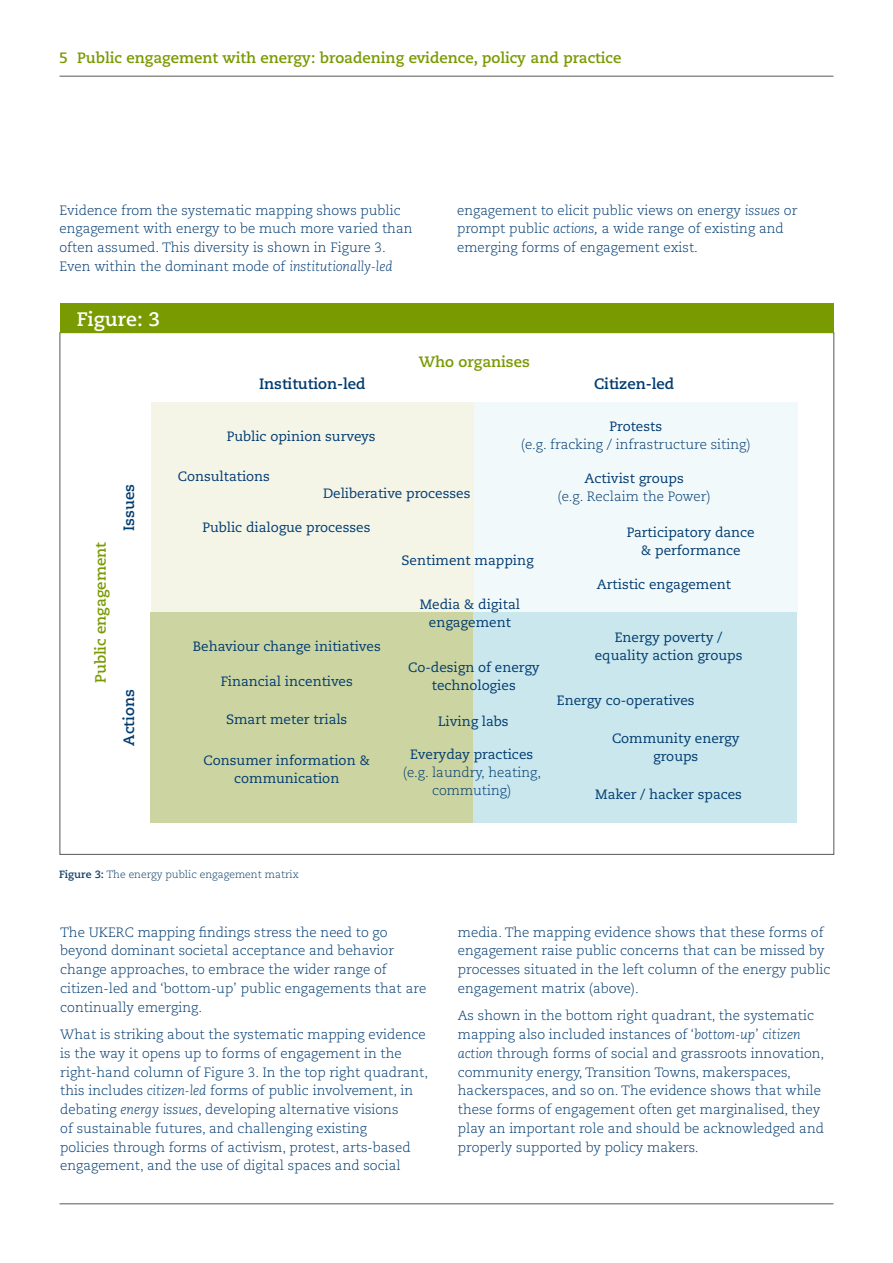
<style>
.page{position:relative;width:893px;height:1263px;background:#fff}
.page>*{position:absolute;margin:0;border:0;box-sizing:border-box;transform-origin:0 0}
.t1{font:700 19.5px "Caecilia LT Std";color:#fff}
.t2{font:700 15px "Caecilia LT Std";color:#799a00}
.t3{font:700 15px "Caecilia LT Std";color:#003b70}
.t4{font:300 13.5px/18.8px "Caecilia LT Std";color:#003b70}
.t5{font:13.5px/18px "Caecilia LT Std";color:#003b70;text-align:center}
.t6{font:300 10.5px "Caecilia LT Std";color:#0e3e67}
.s1{font-style:italic}
.s2{font-weight:700}
</style>
<div class="page">
<hr style="left:60px;top:76px;width:773px;height:1px;background:#575756">
<hr style="left:60px;top:1203px;width:773px;height:1px;background:#575756">
<div style="left:60px;top:332px;width:774px;height:523px;background:#fff;border:1px solid #575756"></div>
<div style="left:60px;top:303px;width:774px;height:29px;background:#799a00"></div>
<div style="left:151px;top:403px;width:324px;height:210px;background:#f4f4e7"></div>
<div style="left:474px;top:403px;width:324px;height:210px;background:#f2f9fb"></div>
<div style="left:150px;top:613px;width:324px;height:210px;background:#ccd5a1"></div>
<div style="left:473px;top:613px;width:324px;height:210px;background:#c9e7ed"></div>
<p class="t2" style="left:59px;top:48px;width:564px">5 Public engagement with energy: broadening evidence, policy and practice</p>
<p class="t4" style="left:60px;top:201px;width:354px">Evidence from the systematic mapping shows public engagement with energy to be much more varied than often assumed. This diversity is shown in Figure 3.<br>Even within the dominant mode of <span class="s1">institutionally-led</span></p>
<p class="t4" style="left:457px;top:201px;width:342px">engagement to elicit public views on energy <span class="s1">issues</span> or prompt public <span class="s1">actions,</span> a wide range of existing and emerging forms of engagement exist.</p>
<h1 class="t1" style="left:77px;top:307px;width:85px">Figure: 3</h1>
<p class="t2" style="left:419px;top:353px;width:113px">Who organises</p>
<p class="t2" style="left:92px;top:683px;width:143px;rotate:-90deg">Public engagement</p>
<p class="t3" style="left:120px;top:531px;width:48px;rotate:-90deg">Issues</p>
<p class="t3" style="left:120px;top:745px;width:57px;rotate:-90deg">Actions</p>
<p class="t3" style="left:259px;top:375px;width:108px">Institution-led</p>
<p class="t3" style="left:594px;top:375px;width:82px">Citizen-led</p>
<p class="t5" style="left:227px;top:428px;width:150px">Public opinion surveys</p>
<p class="t5" style="left:178px;top:468px;width:94px">Consultations</p>
<p class="t5" style="left:323px;top:485px;width:149px">Deliberative processes</p>
<p class="t5" style="left:609px;top:418px;width:54px">Protests</p>
<p class="t4" style="left:521px;top:436px;width:231px">(e.g. fracking / infrastructure siting)</p>
<p class="t5" style="left:585px;top:470px;width:101px">Activist groups</p>
<p class="t4" style="left:558px;top:487px;width:155px">(e.g. Reclaim the Power)</p>
<p class="t5" style="left:202px;top:519px;width:170px">Public dialogue processes</p>
<p class="t5" style="left:193px;top:637px;width:189px">Behaviour change initiatives</p>
<p class="t5" style="left:221px;top:672px;width:134px">Financial incentives</p>
<p class="t5" style="left:226px;top:710px;width:123px">Smart meter trials</p>
<p class="t5" style="left:204px;top:752px;width:168px">Consumer information &amp; communication</p>
<p class="t5" style="left:402px;top:551px;width:134px">Sentiment mapping</p>
<p class="t5" style="left:420px;top:596px;width:102px">Media &amp; digital engagement</p>
<p class="t5" style="left:408px;top:659px;width:133px">Co-design of energy technologies</p>
<p class="t5" style="left:438px;top:713px;width:72px">Living labs</p>
<p class="t5" style="left:410px;top:746px;width:125px">Everyday practices</p>
<p class="t4" style="left:403px;top:764px;width:140px;line-height:18px;text-align:center">(e.g. laundry, heating, commuting)</p>
<p class="t5" style="left:627px;top:523px;width:130px">Participatory dance &amp; performance</p>
<p class="t5" style="left:597px;top:576px;width:136px">Artistic engagement</p>
<p class="t5" style="left:595px;top:629px;width:149px">Energy poverty / equality action groups</p>
<p class="t5" style="left:557px;top:691px;width:139px">Energy co-operatives</p>
<p class="t5" style="left:612px;top:729px;width:129px">Community energy groups</p>
<p class="t5" style="left:595px;top:786px;width:148px">Maker / hacker spaces</p>
<p class="t6" style="left:59px;top:868px;width:241px"><span class="s2">Figure 3:</span> The energy public engagement matrix</p>
<p class="t4" style="left:60px;top:923px;width:367px">The UKERC mapping findings stress the need to go beyond dominant societal acceptance and behavior change approaches, to embrace the wider range of citizen-led and ‘bottom-up’ public engagements that are continually emerging.</p>
<p class="t4" style="left:60px;top:1025px;width:369px">What is striking about the systematic mapping evidence is the way it opens up to forms of engagement in the right-hand column of Figure 3. In the top right quadrant, this includes <span class="s1">citizen-led</span> forms of public involvement, in debating <span class="s1">energy issues</span>, developing alternative visions<br>of sustainable futures, and challenging existing<br>policies through forms of activism, protest, arts-based engagement, and the use of digital spaces and social</p>
<p class="t4" style="left:458px;top:923px;width:374px">media. The mapping evidence shows that these forms of engagement raise public concerns that can be missed by processes situated in the left column of the energy public engagement matrix (above).</p>
<p class="t4" style="left:458px;top:1006px;width:368px">As shown in the bottom right quadrant, the systematic mapping also included instances of ‘<span class="s1">bottom-up</span>’ <span class="s1">citizen action</span> through forms of social and grassroots innovation, community energy, Transition Towns, makerspaces, hackerspaces, and so on. The evidence shows that while these forms of engagement often get marginalised, they play an important role and should be acknowledged and properly supported by policy makers.</p>
</div>
